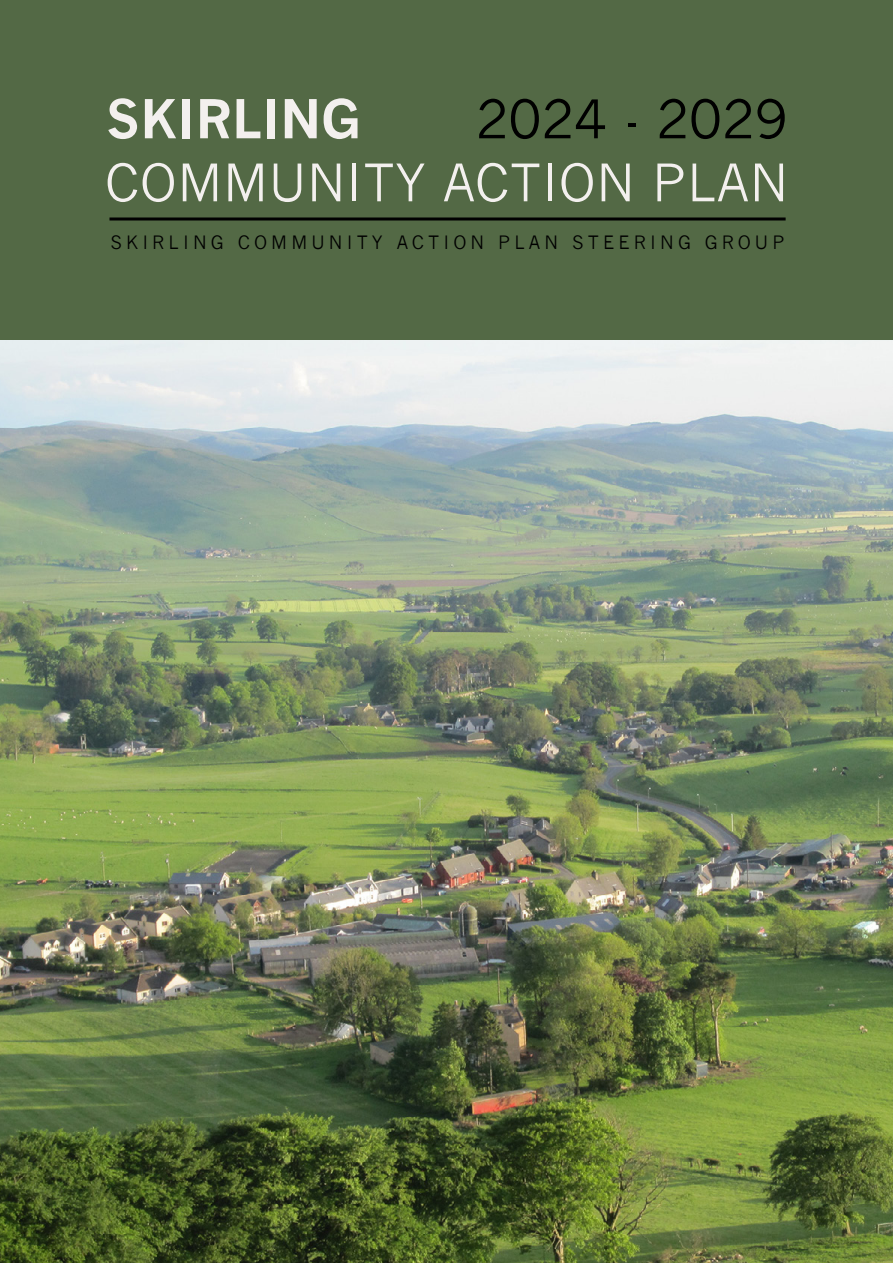
<style>
.page{position:relative;width:893px;height:1263px;background:#fff}
.page>*{position:absolute;margin:0;border:0;box-sizing:border-box;transform-origin:0 0}
.t1{font:52.5px "News Gothic";color:#000}
.t2{font:700 52.5px "News Gothic";color:#f3f0ee}
.t3{font:51px "News Gothic";letter-spacing:.01em;color:#f3f0ee}
.t4{font:18px "News Gothic";letter-spacing:.23em;color:#000}
</style>
<div class="page">
<img style="left:0;top:339px;width:893px;height:924px">
<div style="left:0;top:0;width:893px;height:339px;background:#536945"></div>
<hr style="left:109px;top:217px;width:677px;height:3px;background:#000">
<h1 class="t2" style="left:106px;top:87px;width:256px">SKIRLING</h1>
<h1 class="t1" style="left:476px;top:89px;width:313px">2024 - 2029</h1>
<h2 class="t3" style="left:105px;top:153px;width:685px">COMMUNITY ACTION PLAN</h2>
<p class="t4" style="left:110px;top:232px;width:676px">SKIRLING COMMUNITY ACTION PLAN STEERING GROUP</p>
</div>
